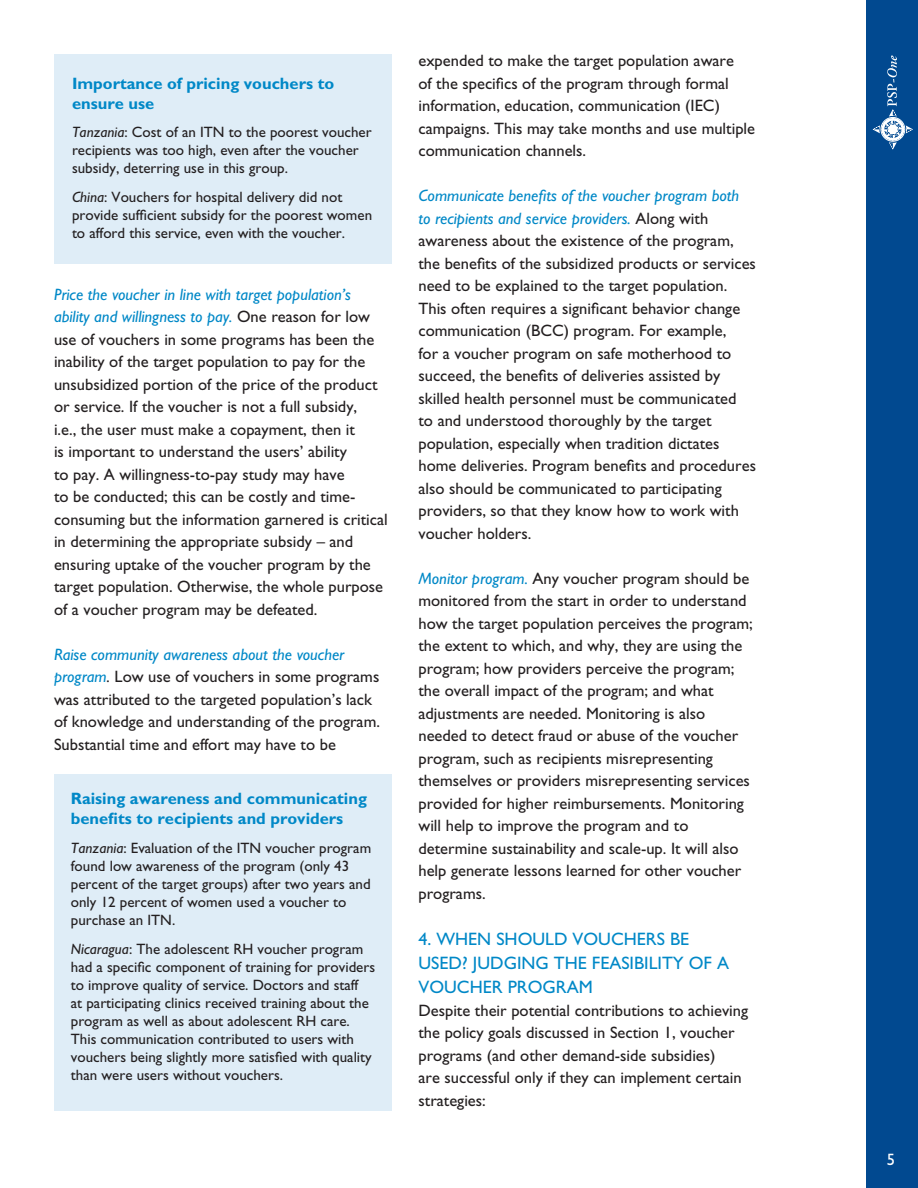
<style>
.page{position:relative;width:918px;height:1188px;background:#fff}
.page>*{position:absolute;margin:0;border:0;box-sizing:border-box;transform-origin:0 0}
.t1{font:18px "Gill Sans";color:#0088c7}
.t2{font:16.5px/22.5px "Gill Sans";color:#231f20}
.t3{font:700 16.5px/19.8px "Gill Sans";color:#0088c7}
.t4{font:15px/18px "Gill Sans";color:#231f20}
.s1{font-style:italic}
.s2{font-style:italic;color:#0088c7}
</style>
<div class="page">
<div style="left:866px;top:0;width:52px;height:1188px;background:#014990"></div>
<svg style="left:873px;top:55px;width:40px;height:95px"></svg>
<div style="left:54px;top:54px;width:338px;height:210px;background:#dfedf7"></div>
<div style="left:54px;top:774px;width:338px;height:336px;background:#dfedf7"></div>
<p class="t3" style="left:72px;top:73px;width:264px">I mportance of pricing vouchers to ensure use</p>
<p class="t4" style="left:72px;top:124px;width:301px"><span class="s1">Tanzania</span>: Cost of an ITN to the poorest voucher recipients was too high, even after the voucher subsidy, deterring use in this group.</p>
<p class="t4" style="left:72px;top:188px;width:302px"><span class="s1">China</span>: Vouchers for hospital delivery did not provide sufficient subsidy for the poorest women to afford this service, even with the voucher.</p>
<p class="t2" style="left:54px;top:283px;width:335px"><span class="s2">Price the voucher in line with target population’s ability and willingness to pay.</span> One reason for low use of vouchers in some programs has been the inability of the target population to pay for the unsubsidized portion of the price of the product or service. If the voucher is not a full subsidy,<br>i.e., the user must make a copayment, then it<br>is important to understand the users’ ability<br>to pay. A willingness-to-pay study may have<br>to be conducted; this can be costly and time&shy;consuming but the information garnered is critical in determining the appropriate subsidy – and ensuring uptake of the voucher program by the target population. Otherwise, the whole purpose of a voucher program may be defeated.</p>
<p class="t2" style="left:54px;top:643px;width:328px"><span class="s2">Raise community awareness about the voucher program</span><span class="s1">.</span> Low use of vouchers in some programs was attributed to the targeted population’s lack of knowledge and understanding of the program.<br>Substantial time and effort may have to be</p>
<p class="t3" style="left:71px;top:789px;width:298px">Raising awareness and communicating benefits to recipients and providers</p>
<p class="t4" style="left:71px;top:839px;width:302px"><span class="s1">Tanzania</span>: Evaluation of the ITN voucher program found low awareness of the program (only 43 percent of the target groups) after two years and only 12 percent of women used a voucher to purchase an ITN.</p>
<p class="t4" style="left:71px;top:940px;width:306px"><span class="s1">Nicaragua</span>: The adolescent RH voucher program had a specific component of training for providers to improve quality of service. Doctors and staff<br>at participating clinics received training about the program as well as about adolescent RH care.<br>This communication contributed to users with vouchers being slightly more satisfied with quality than were users without vouchers.</p>
<p class="t2" style="left:418px;top:50px;width:338px">expended to make the target population aware<br>of the specifics of the program through formal information, education, communication (IEC) campaigns. This may take months and use multiple communication channels.</p>
<p class="t2" style="left:418px;top:185px;width:339px"><span class="s2">Communicate benefits of the voucher program both<br>to recipients and service providers.</span> Along with awareness about the existence of the program, the benefits of the subsidized products or services need to be explained to the target population.<br>This often requires a significant behavior change communication (BCC) program. For example,<br>for a voucher program on safe motherhood to succeed, the benefits of deliveries assisted by skilled health personnel must be communicated<br>to and understood thoroughly by the target population, especially when tradition dictates home deliveries. Program benefits and procedures also should be communicated to participating providers, so that they know how to work with voucher holders.</p>
<p class="t2" style="left:418px;top:567px;width:336px"><span class="s2">Monitor program.</span> Any voucher program should be monitored from the start in order to understand how the target population perceives the program; the extent to which, and why, they are using the program; how providers perceive the program; the overall impact of the program; and what adjustments are needed. Monitoring is also needed to detect fraud or abuse of the voucher program, such as recipients misrepresenting themselves or providers misrepresenting services provided for higher reimbursements. Monitoring will help to improve the program and to determine sustainability and scale-up. It will also help generate lessons learned for other voucher programs.</p>
<p class="t1" style="left:418px;top:929px;width:49px">4. When</p>
<p class="t1" style="left:496px;top:929px;width:13px">should</p>
<p class="t1" style="left:573px;top:929px;width:13px">vouchers</p>
<p class="t1" style="left:670px;top:929px;width:10px">be</p>
<p class="t1" style="left:418px;top:953px;width:12px">used</p>
<p class="t1" style="left:462px;top:953px;width:29px">? Judging</p>
<p class="t1" style="left:554px;top:953px;width:12px">the</p>
<p class="t1" style="left:592px;top:953px;width:9px">feasibilit</p>
<p class="t1" style="left:673px;top:953px;width:53px">y of a</p>
<p class="t1" style="left:418px;top:977px;width:14px">voucher</p>
<p class="t1" style="left:508px;top:977px;width:13px">program</p>
<p class="t2" style="left:418px;top:999px;width:331px">Despite their potential contributions to achieving the policy goals discussed in Section 1, voucher programs (and other demand-side subsidies)<br>are successful only if they can implement certain strategies:</p>
</div>
